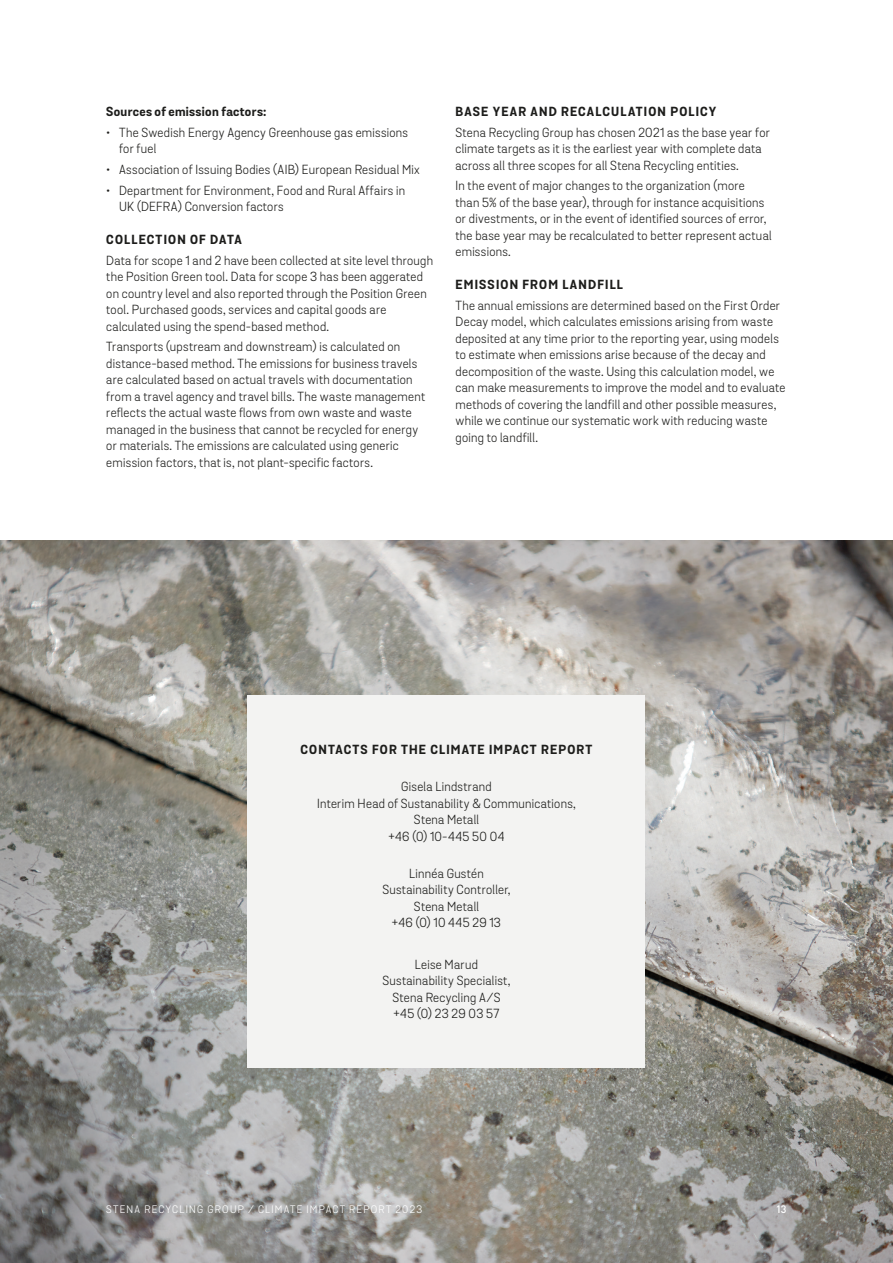
<style>
.page{position:relative;width:893px;height:1263px;background:#fff}
.page>*{position:absolute;margin:0;border:0;box-sizing:border-box;transform-origin:0 0}
.Paragraph_Style_-_AE{font:12.75px/16.5px "Stena Sans";letter-spacing:.025em;color:#1d1d1b}
.Underrubrik_-_AE{font:700 12.75px "Stena Sans";letter-spacing:.095em;color:#1d1d1b}
.Paragraph_Style_-_AE-2{font:700 12.75px "Stena Sans";letter-spacing:.08em;color:#1d1d1b}
.Paragraph_Style_-_AE-3{font:700 12.75px "Stena Sans";letter-spacing:.025em;color:#1d1d1b}
.t1{font:10.5px "Stena Sans";letter-spacing:.12em;color:#fff}
.t2{font:500 10.5px "Stena Number";color:#fff}
</style>
<div class="page">
<img style="left:0;top:540px;width:893px;height:723px">
<div style="left:248px;top:695px;width:397px;height:372px;background:#f3f3f2"></div>
<p class="Paragraph_Style_-_AE-3" style="left:106px;top:103px;width:162px">Sources of emission factors:</p>
<p class="Paragraph_Style_-_AE" style="left:119px;top:124px;width:291px;text-indent:-13px">• The Swedish Energy Agency Greenhouse gas emissions for fuel</p>
<p class="Paragraph_Style_-_AE" style="left:106px;top:161px;width:315px">• Association of Issuing Bodies (AIB) European Residual Mix</p>
<p class="Paragraph_Style_-_AE" style="left:119px;top:182px;width:288px;text-indent:-13px">• Department for Environment, Food and Rural Affairs in<br>UK (DEFRA) Conversion factors</p>
<p class="Underrubrik_-_AE" style="left:106px;top:232px;width:137px">COLLECTION OF DATA</p>
<p class="Paragraph_Style_-_AE" style="left:106px;top:252px;width:328px">Data for scope 1 and 2 have been collected at site level through the Position Green tool. Data for scope 3 has been aggerated on country level and also reported through the Position Green tool. Purchased goods, services and capital goods are calculated using the spend-based method.</p>
<p class="Paragraph_Style_-_AE" style="left:106px;top:339px;width:320px">Transports (upstream and downstream) is calculated on distance-based method. The emissions for business travels are calculated based on actual travels with documentation from a travel agency and travel bills. The waste management reflects the actual waste flows from own waste and waste managed in the business that cannot be recycled for energy or materials. The emissions are calculated using generic emission factors, that is, not plant-specific factors.</p>
<p class="Underrubrik_-_AE" style="left:455px;top:103px;width:262px">BASE YEAR AND RECALCULATION POLICY</p>
<p class="Paragraph_Style_-_AE" style="left:455px;top:124px;width:316px">Stena Recycling Group has chosen 2021 as the base year for climate targets as it is the earliest year with complete data across all three scopes for all Stena Recycling entities.</p>
<p class="Paragraph_Style_-_AE" style="left:455px;top:178px;width:318px">In the event of major changes to the organization (more than 5% of the base year), through for instance acquisitions or divestments, or in the event of identified sources of error, the base year may be recalculated to better represent actual emissions.</p>
<p class="Underrubrik_-_AE" style="left:455px;top:277px;width:169px">EMISSION FROM LANDFILL</p>
<p class="Paragraph_Style_-_AE" style="left:455px;top:297px;width:331px">The annual emissions are determined based on the First Order Decay model, which calculates emissions arising from waste deposited at any time prior to the reporting year, using models to estimate when emissions arise because of the decay and decomposition of the waste. Using this calculation model, we can make measurements to improve the model and to evaluate methods of covering the landfill and other possible measures, while we continue our systematic work with reducing waste going to landfill.</p>
<p class="Paragraph_Style_-_AE-2" style="left:301px;top:741px;width:293px">CONTACTS FOR THE CLIMATE IMPACT REPORT</p>
<p class="Paragraph_Style_-_AE" style="left:317px;top:779px;width:260px;text-align:center">Gisela Lindstrand<br>Interim Head of Sustanability &amp; Communications,<br>Stena Metall<br>+46 (0) 10-445 50 04</p>
<p class="Paragraph_Style_-_AE" style="left:382px;top:865px;width:130px;text-align:center">Linnéa Gustén<br>Sustainability Controller,<br>Stena Metall<br>+46 (0) 10 445 29 13</p>
<p class="Paragraph_Style_-_AE" style="left:382px;top:956px;width:129px;text-align:center">Leise Marud<br>Sustainability Specialist,<br>Stena Recycling A/S +45 (0) 23 29 03 57</p>
<p class="t1" style="left:106px;top:1203px;width:317px">STENA RECYCLING GROUP / CLIMATE IMPACT REPORT 2023</p>
<p class="t2" style="left:776px;top:1202px;width:12px">13</p>
</div>
